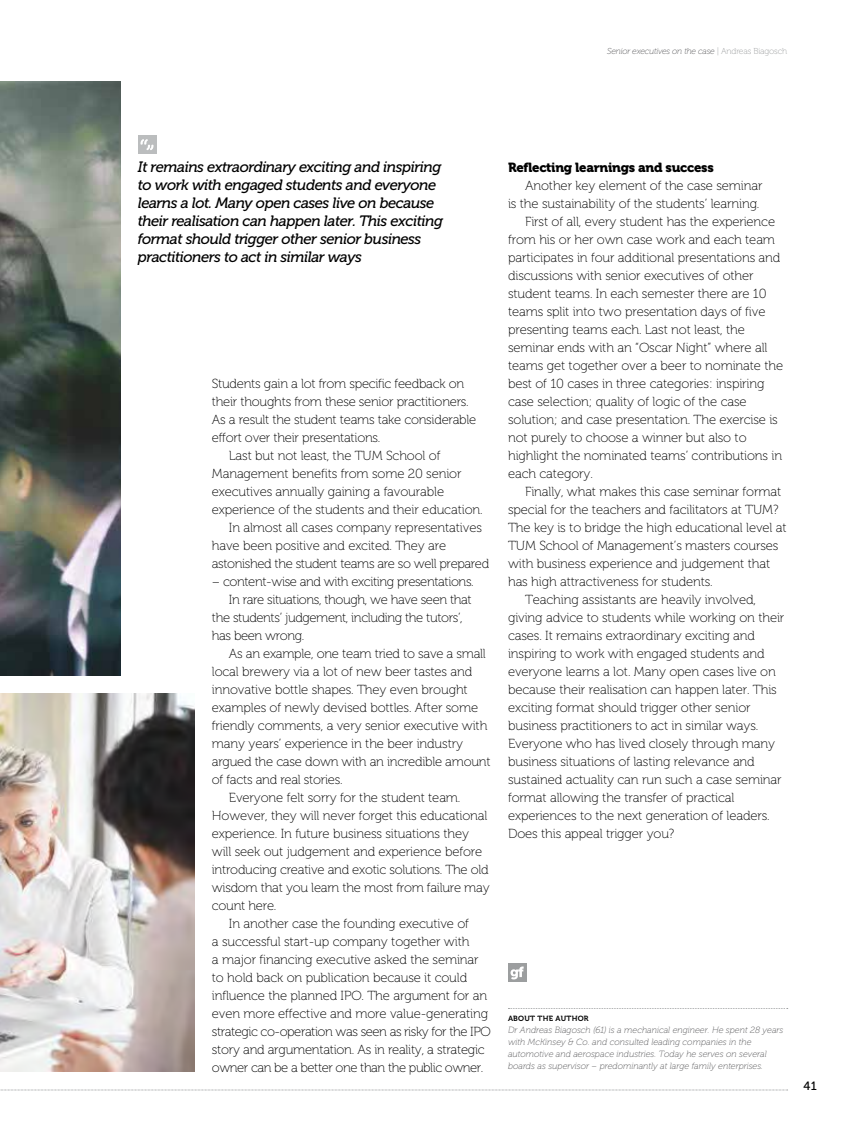
<style>
.page{position:relative;width:851px;height:1127px;background:#fff}
.page>*{position:absolute;margin:0;border:0;box-sizing:border-box;transform-origin:0 0}
.t1{font:italic 15px/18px "Museo 500";letter-spacing:-.03em;color:#000}
.t2{font:13.2px "Museo 100";letter-spacing:-.01em;color:#000}
.t3{font:13.2px "Museo 100";letter-spacing:-.03em;color:#000}
.t4{font:13.2px "Museo 100";letter-spacing:-.035em;color:#000}
.t5{font:13.2px "Museo 900";letter-spacing:-.02em;color:#000}
.t6{font:12px "Museo 500";color:#000}
.t7{font:italic 9px/12px "Museo 100";color:#58585a}
.t8{font:italic 8.7px "Museo 100";letter-spacing:-.02em;color:#58585a}
.t9{font:7.5px "Museo 700";letter-spacing:.03em;color:#000}
.s1{font-style:normal;color:#9c9e9f}
</style>
<div class="page">
<svg style="left:0;top:1089px;width:787px;height:1px"></svg>
<img style="left:0;top:82px;width:121px;height:594px">
<img style="left:0;top:694px;width:195px;height:378px">
<div style="left:138px;top:135px;width:18px;height:19px;background:#bbbdbe"></div>
<svg style="left:140px;top:139px;width:13px;height:11px"></svg>
<svg style="left:508px;top:1008px;width:279px;height:1px"></svg>
<div style="left:508px;top:964px;width:18px;height:18px;background:#9c9e9f"></div>
<svg style="left:510px;top:966px;width:13px;height:13px"></svg>
<p class="t8" style="left:607px;top:47px;width:181px">Senior executives on the case <span class="s1">| Andreas Biagosch</span></p>
<p class="t1" style="left:138px;top:158px;width:306px">It remains extraordinary exciting and inspiring to work with engaged students and everyone learns a lot. Many open cases live on because their realisation can happen later. This exciting format should trigger other senior business practitioners to act in similar ways</p>
<p class="t2" style="left:212px;top:376px;width:254px">Students gain a lot from specific feedback on</p>
<p class="t2" style="left:212px;top:394px;width:258px">their thoughts from these senior practitioners.</p>
<p class="t2" style="left:212px;top:412px;width:266px">As a result the student teams take considerable</p>
<p class="t2" style="left:212px;top:430px;width:170px">effort over their presentations.</p>
<p class="t2" style="left:229px;top:448px;width:213px">Last but not least, the TUM School of</p>
<p class="t2" style="left:212px;top:466px;width:251px">Management benefits from some 20 senior</p>
<p class="t2" style="left:212px;top:484px;width:234px">executives annually gaining a favourable</p>
<p class="t2" style="left:212px;top:502px;width:272px">experience of the students and their education.</p>
<p class="t2" style="left:229px;top:520px;width:254px">In almost all cases company representatives</p>
<p class="t2" style="left:212px;top:538px;width:236px">have been positive and excited. They are</p>
<p class="t3" style="left:212px;top:556px;width:279px">astonished the student teams are so well prepared</p>
<p class="t3" style="left:212px;top:574px;width:263px">– content-wise and with exciting presentations.</p>
<p class="t3" style="left:229px;top:592px;width:244px">In rare situations, though, we have seen that</p>
<p class="t3" style="left:212px;top:610px;width:252px">the students’ judgement, including the tutors’,</p>
<p class="t3" style="left:212px;top:628px;width:94px">has been wrong.</p>
<p class="t2" style="left:229px;top:646px;width:258px">As an example, one team tried to save a small</p>
<p class="t2" style="left:212px;top:664px;width:262px">local brewery via a lot of new beer tastes and</p>
<p class="t2" style="left:212px;top:682px;width:257px">innovative bottle shapes. They even brought</p>
<p class="t2" style="left:212px;top:700px;width:268px">examples of newly devised bottles. After some</p>
<p class="t2" style="left:212px;top:718px;width:277px">friendly comments, a very senior executive with</p>
<p class="t2" style="left:212px;top:736px;width:253px">many years’ experience in the beer industry</p>
<p class="t2" style="left:212px;top:754px;width:280px">argued the case down with an incredible amount</p>
<p class="t2" style="left:212px;top:772px;width:132px">of facts and real stories.</p>
<p class="t2" style="left:229px;top:790px;width:233px">Everyone felt sorry for the student team.</p>
<p class="t2" style="left:212px;top:808px;width:277px">However, they will never forget this educational</p>
<p class="t2" style="left:212px;top:826px;width:259px">experience. In future business situations they</p>
<p class="t2" style="left:212px;top:844px;width:272px">will seek out judgement and experience before</p>
<p class="t2" style="left:212px;top:862px;width:278px">introducing creative and exotic solutions. The old</p>
<p class="t2" style="left:212px;top:880px;width:279px">wisdom that you learn the most from failure may</p>
<p class="t2" style="left:212px;top:898px;width:66px">count here.</p>
<p class="t2" style="left:229px;top:916px;width:241px">In another case the founding executive of</p>
<p class="t2" style="left:212px;top:934px;width:259px">a successful start-up company together with</p>
<p class="t2" style="left:212px;top:952px;width:268px">a major financing executive asked the seminar</p>
<p class="t2" style="left:212px;top:970px;width:257px">to hold back on publication because it could</p>
<p class="t2" style="left:212px;top:988px;width:277px">influence the planned IPO. The argument for an</p>
<p class="t2" style="left:212px;top:1006px;width:278px">even more effective and more value-generating</p>
<p class="t4" style="left:212px;top:1024px;width:280px">strategic co-operation was seen as risky for the IPO</p>
<p class="t2" style="left:212px;top:1042px;width:274px">story and argumentation. As in reality, a strategic</p>
<p class="t4" style="left:212px;top:1060px;width:273px">owner can be a better one than the public owner.</p>
<p class="t5" style="left:508px;top:159px;width:207px">Reflecting learnings and success</p>
<p class="t2" style="left:525px;top:178px;width:239px">Another key element of the case seminar</p>
<p class="t2" style="left:508px;top:196px;width:253px">is the sustainability of the students’ learning.</p>
<p class="t2" style="left:525px;top:214px;width:251px">First of all, every student has the experience</p>
<p class="t2" style="left:508px;top:232px;width:268px">from his or her own case work and each team</p>
<p class="t2" style="left:508px;top:250px;width:274px">participates in four additional presentations and</p>
<p class="t2" style="left:508px;top:268px;width:247px">discussions with senior executives of other</p>
<p class="t2" style="left:508px;top:286px;width:260px">student teams. In each semester there are 10</p>
<p class="t2" style="left:508px;top:304px;width:259px">teams split into two presentation days of five</p>
<p class="t2" style="left:508px;top:322px;width:238px">presenting teams each. Last not least, the</p>
<p class="t2" style="left:508px;top:340px;width:261px">seminar ends with an “Oscar Night” where all</p>
<p class="t2" style="left:508px;top:358px;width:277px">teams get together over a beer to nominate the</p>
<p class="t2" style="left:508px;top:376px;width:258px">best of 10 cases in three categories: inspiring</p>
<p class="t2" style="left:508px;top:394px;width:240px">case selection; quality of logic of the case</p>
<p class="t2" style="left:508px;top:412px;width:271px">solution; and case presentation. The exercise is</p>
<p class="t2" style="left:508px;top:430px;width:240px">not purely to choose a winner but also to</p>
<p class="t2" style="left:508px;top:448px;width:275px">highlight the nominated teams’ contributions in</p>
<p class="t2" style="left:508px;top:466px;width:86px">each category.</p>
<p class="t2" style="left:525px;top:484px;width:257px">Finally, what makes this case seminar format</p>
<p class="t2" style="left:508px;top:502px;width:272px">special for the teachers and facilitators at TUM?</p>
<p class="t2" style="left:508px;top:520px;width:280px">The key is to bridge the high educational level at</p>
<p class="t2" style="left:508px;top:538px;width:272px">TUM School of Management’s masters courses</p>
<p class="t2" style="left:508px;top:556px;width:263px">with business experience and judgement that</p>
<p class="t2" style="left:508px;top:574px;width:206px">has high attractiveness for students.</p>
<p class="t2" style="left:525px;top:592px;width:232px">Teaching assistants are heavily involved,</p>
<p class="t2" style="left:508px;top:610px;width:278px">giving advice to students while working on their</p>
<p class="t2" style="left:508px;top:628px;width:248px">cases. It remains extraordinary exciting and</p>
<p class="t2" style="left:508px;top:646px;width:258px">inspiring to work with engaged students and</p>
<p class="t2" style="left:508px;top:664px;width:269px">everyone learns a lot. Many open cases live on</p>
<p class="t2" style="left:508px;top:682px;width:270px">because their realisation can happen later. This</p>
<p class="t2" style="left:508px;top:700px;width:244px">exciting format should trigger other senior</p>
<p class="t2" style="left:508px;top:718px;width:252px">business practitioners to act in similar ways.</p>
<p class="t2" style="left:508px;top:736px;width:268px">Everyone who has lived closely through many</p>
<p class="t2" style="left:508px;top:754px;width:248px">business situations of lasting relevance and</p>
<p class="t2" style="left:508px;top:772px;width:275px">sustained actuality can run such a case seminar</p>
<p class="t2" style="left:508px;top:790px;width:228px">format allowing the transfer of practical</p>
<p class="t2" style="left:508px;top:808px;width:263px">experiences to the next generation of leaders.</p>
<p class="t2" style="left:508px;top:826px;width:168px">Does this appeal trigger you?</p>
<p class="t9" style="left:508px;top:1014px;width:82px">ABOUT THE AUTHOR</p>
<p class="t7" style="left:508px;top:1024px;width:277px">Dr Andreas Biagosch (61) is a mechanical engineer. He spent 28 years with McKinsey &amp; Co. and consulted leading companies in the automotive and aerospace industries. Today he serves on several boards as supervisor – predominantly at large family enterprises.</p>
<p class="t6" style="left:803px;top:1079px;width:15px">41</p>
</div>
